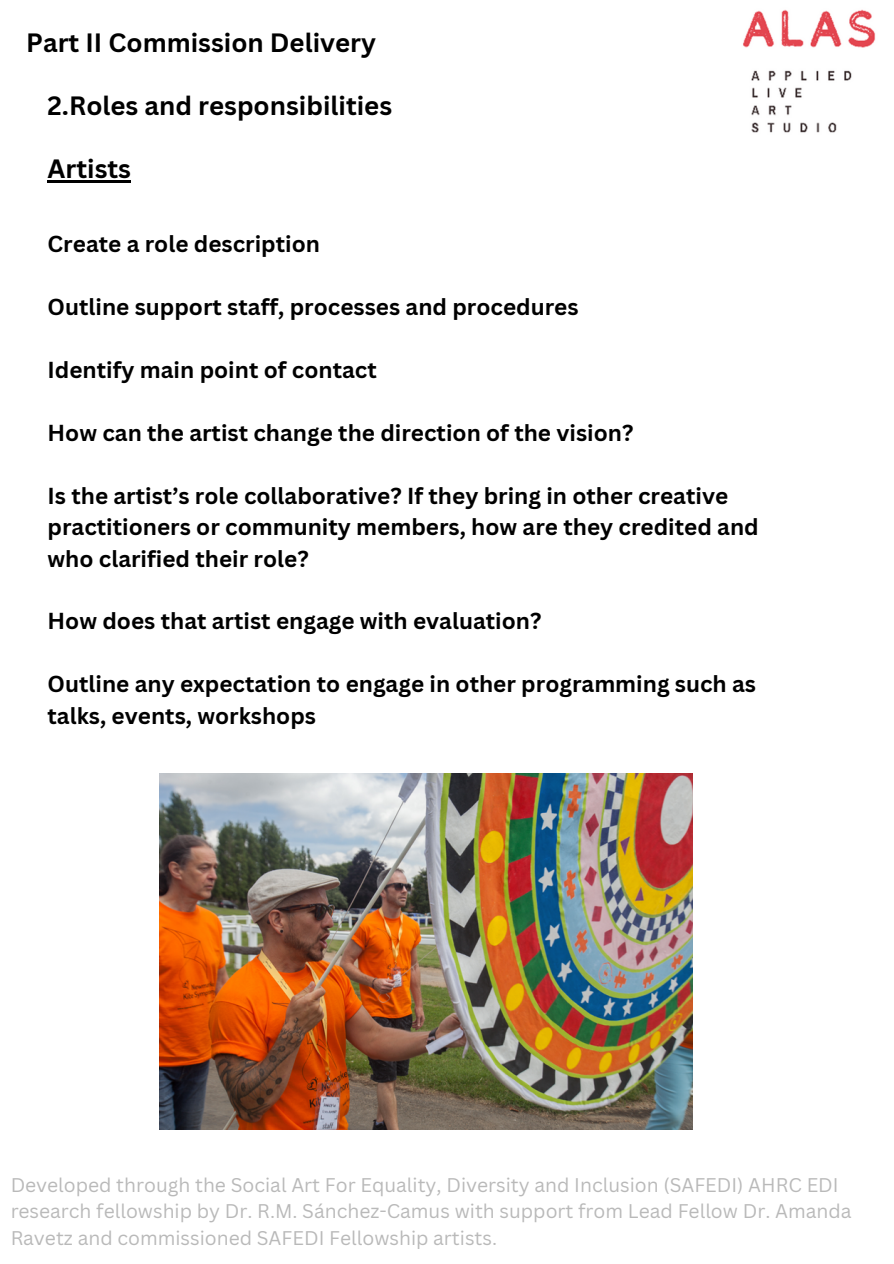
<style>
.page{position:relative;width:894px;height:1264px;background:#fff}
.page>*{position:absolute;margin:0;border:0;box-sizing:border-box;transform-origin:0 0}
.t1{font:700 25.8px "Canva Sans";color:#000}
.t2{font:700 22.5px/31.3px "Canva Sans";color:#000}
.t3{font:19.2px/26.4px "Canva Sans";color:#737373}
</style>
<div class="page">
<img style="left:743px;top:9px;width:133px;height:124px">
<img style="left:159px;top:773px;width:533px;height:356px">
<hr style="left:48px;top:181px;width:83px;height:2px;background:#000">
<h1 class="t1" style="left:26px;top:24px;width:351px">Part II Commission Delivery</h1>
<p class="t1" style="left:48px;top:87px;width:346px">2.Roles and responsibilities</p>
<h2 class="t1" style="left:48px;top:151px;width:85px">Artists</h2>
<h2 class="t2" style="left:48px;top:228px;width:274px">Create a role description</h2>
<h2 class="t2" style="left:48px;top:291px;width:532px">Outline support staff, processes and procedures</h2>
<h2 class="t2" style="left:48px;top:353px;width:330px">Identify main point of contact</h2>
<h2 class="t2" style="left:48px;top:416px;width:587px">How can the artist change the direction of the vision?</h2>
<h2 class="t2" style="left:48px;top:479px;width:712px">Is the artist’s role collaborative? If they bring in other creative practitioners or community members, how are they credited and who clarified their role?</h2>
<h2 class="t2" style="left:48px;top:605px;width:495px">How does that artist engage with evaluation?</h2>
<p class="t2" style="left:48px;top:667px;width:709px">Outline any expectation to engage in other programming such as talks, events, workshops</p>
<p class="t3" style="left:10px;top:1171px;width:842px">Developed through the Social Art For Equality, Diversity and Inclusion (SAFEDI) AHRC EDI research fellowship by Dr. R.M. Sánchez-Camus with support from Lead Fellow Dr. Amanda<br>Ravetz and commissioned SAFEDI Fellowship artists.</p>
</div>
